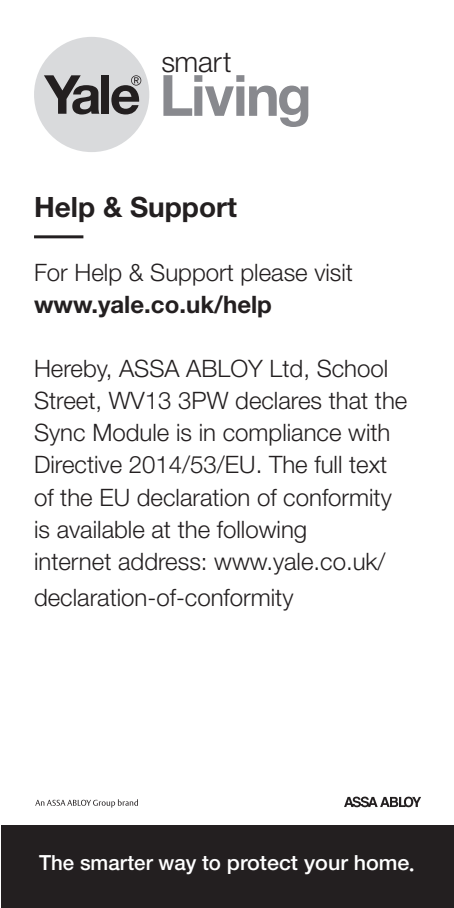
<style>
.page{position:relative;width:454px;height:908px;background:#fff}
.page>*{position:absolute;margin:0;border:0;box-sizing:border-box;transform-origin:0 0}
.t1{font:700 56.8px "Helvetica Neue LT Std";letter-spacing:-.03em;color:#88898e}
.t2{font:300 28.4px "Helvetica Neue LT Std";letter-spacing:-.005em;color:#231f20}
.t3{font:700 28px "Helvetica Neue LT Std";color:#231f20}
.t4{font:300 24px/32px "Helvetica Neue LT Std";color:#231f20}
.t5{font:700 24px "Helvetica Neue LT Std";color:#231f20}
.t6{font:500 20.8px "Helvetica Neue LT Std";color:#fff}
</style>
<div class="page">
<div style="left:1px;top:824px;width:453px;height:83px;background:#231f20"></div>
<svg style="left:344px;top:796px;width:77px;height:10px"></svg>
<svg style="left:35px;top:799px;width:103px;height:8px"></svg>
<div style="left:34px;top:37px;width:115px;height:115px;background:#d9dadc;border-radius:50%"></div>
<svg style="left:44px;top:75px;width:55px;height:39px"></svg>
<div style="left:102px;top:75px;width:7px;height:39px;background:#231f20"></div>
<svg style="left:111px;top:77px;width:29px;height:37px"></svg>
<svg style="left:131px;top:75px;width:10px;height:10px"></svg>
<hr style="left:34px;top:235px;width:49px;height:3px;background:#231f20">
<p class="t2" style="left:161px;top:44px;width:72px">smart</p>
<p class="t1" style="left:159px;top:60px;width:154px">Living</p>
<p class="t3" style="left:34px;top:190px;width:204px">Help &amp; Support</p>
<p class="t4" style="left:34px;top:256px;width:320px">For Help &amp; Support please visit</p>
<p class="t5" style="left:34px;top:290px;width:239px">www.yale.co.uk/help</p>
<p class="t4" style="left:34px;top:352px;width:375px">Hereby, ASSA ABLOY Ltd, School Street, WV13 3PW declares that the Sync Module is in compliance with Directive 2014/53/EU. The full text of the EU declaration of conformity is available at the following<br>internet address: www.yale.co.uk/</p>
<p class="t4" style="left:34px;top:580px;width:261px">declaration-of-conformity</p>
<p class="t6" style="left:39px;top:849px;width:376px">The smarter way to protect your home<sub>•</sub></p>
</div>
